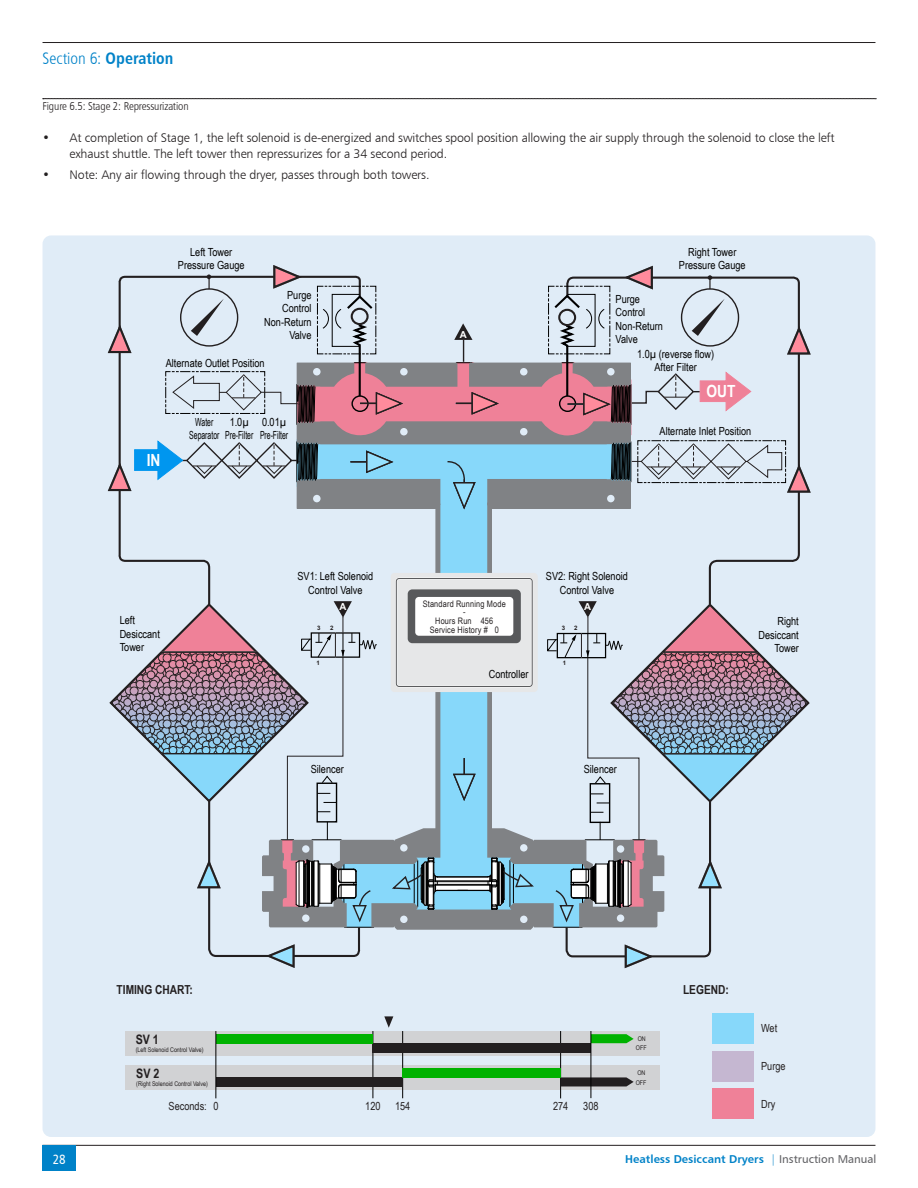
<style>
.page{position:relative;width:918px;height:1188px;background:#fff}
.page>*{position:absolute;margin:0;border:0;box-sizing:border-box;transform-origin:0 0}
.t1{font:700 16.8px "Arial Narrow";color:#fff}
.t2{font:16.5px "Humanist 777 BT Light Condensed B";letter-spacing:.005em;color:#0082c8}
.t3{font:13.35px "Humanist 777 BT Roman Condensed B";color:#fff}
.t4{font:700 13.05px "Arial Narrow";color:#231f20}
.t5{font:12.45px/16.2px "Humanist 777 BT Light B";letter-spacing:-.01em;color:#231f20}
.t6{font:700 12.45px "Arial Narrow";color:#231f20}
.t7{font:11.4px "Humanist 777 BT Bold B";color:#0082c8}
.t8{font:11.4px "Humanist 777 BT Light Condensed B";letter-spacing:-.01em;color:#231f20}
.t9{font:11.25px/13.4px "Arial Narrow";color:#000;text-align:center}
.t10{font:11.25px "Arial Narrow";color:#231f20}
.t11{font:11.25px/12.6px "Arial Narrow";color:#000;text-align:center;scale:.75 1}
.t12{font:700 9.75px "Arial";color:#fff}
.t13{font:9px/8.7px "Arial Narrow";letter-spacing:.02em;color:#231f20;text-align:center}
.t14{font:6.45px/8.9px "Arial Narrow";color:#231f20}
.t15{font:700 6.15px "Arial";color:#231f20}
.s1{font-family:"Humanist 777 BT Bold Condensed B"}
.s2{font-family:"Humanist 777 BT Light B"}
.s3{font-family:"Humanist 777 BT Roman B";color:#636366}
</style>
<div class="page">
<hr style="left:43px;top:42px;width:832px;height:1px;background:#231f20">
<hr style="left:43px;top:1145px;width:832px;height:1px;background:#231f20">
<div style="left:43px;top:1145px;width:33px;height:26px;background:#0082c8"></div>
<div style="left:43px;top:235px;width:832px;height:902px;background:#e0ecf7;border-radius:9px"></div>
<svg style="left:43px;top:98px;width:833px;height:1px"></svg>
<svg style="left:377px;top:509px;width:170px;height:421px"></svg>
<svg style="left:118px;top:509px;width:93px;height:92px"></svg>
<svg style="left:708px;top:509px;width:92px;height:92px"></svg>
<svg style="left:452px;top:758px;width:25px;height:43px"></svg>
<svg style="left:392px;top:858px;width:142px;height:52px;background:#78a7bb"></svg>
<svg style="left:547px;top:601px;width:263px;height:368px"></svg>
<svg style="left:109px;top:601px;width:268px;height:367px"></svg>
<svg style="left:107px;top:265px;width:704px;height:244px"></svg>
<div style="left:351px;top:308px;width:18px;height:17px;border:2px solid #231f20;border-radius:50%"></div>
<div style="left:125px;top:1031px;width:535px;height:24px;background:#d1d2d4"></div>
<div style="left:125px;top:1065px;width:535px;height:24px;background:#d1d2d4"></div>
<hr style="left:373px;top:1031px;width:1px;height:67px;background:#000">
<hr style="left:402px;top:1031px;width:1px;height:67px;background:#000">
<hr style="left:560px;top:1031px;width:1px;height:67px;background:#000">
<div style="left:373px;top:1043px;width:218px;height:9px;background:#231f20"></div>
<svg style="left:592px;top:1034px;width:42px;height:9px"></svg>
<div style="left:216px;top:1034px;width:157px;height:9px;background:#00b200"></div>
<div style="left:216px;top:1077px;width:187px;height:9px;background:#231f20"></div>
<svg style="left:561px;top:1077px;width:73px;height:9px"></svg>
<div style="left:403px;top:1068px;width:158px;height:9px;background:#00b200"></div>
<hr style="left:216px;top:1031px;width:1px;height:67px;background:#000">
<hr style="left:591px;top:1031px;width:1px;height:67px;background:#000">
<div style="left:712px;top:1013px;width:42px;height:31px;background:#87d8fa"></div>
<div style="left:712px;top:1052px;width:42px;height:30px;background:#c5b7d1"></div>
<div style="left:712px;top:1089px;width:42px;height:30px;background:#ef8198"></div>
<div style="left:391px;top:573px;width:147px;height:119px;background:#e6e7e8;border-radius:4px"></div>
<div style="left:395px;top:578px;width:138px;height:109px;border:2px solid #fff;border-radius:3px"></div>
<div style="left:396px;top:578px;width:136px;height:109px;border:1px solid #58595b;border-radius:3px"></div>
<div style="left:408px;top:589px;width:113px;height:54px;background:#58595b;border-radius:5px"></div>
<div style="left:415px;top:597px;width:98px;height:39px;background:#fff;border-radius:4px"></div>
<svg style="left:384px;top:1016px;width:9px;height:12px"></svg>
<p class="t2" style="left:43px;top:48px;width:132px">Section 6: <span class="s1">Operation</span></p>
<p class="t8" style="left:43px;top:99px;width:148px">Figure 6.5: Stage 2: Repressurization</p>
<p class="t5" style="left:70px;top:129px;width:767px;text-indent:-27px">• At completion of Stage 1, the left solenoid is de-energized and switches spool position allowing the air supply through the solenoid to close the left exhaust shuttle. The left tower then repressurizes for a 34 second period.</p>
<p class="t5" style="left:43px;top:166px;width:389px">• Note: Any air flowing through the dryer, passes through both towers.</p>
<p class="t9" style="left:178px;top:245px;width:68px">Left Tower<br>Pressure Gauge</p>
<p class="t9" style="left:679px;top:245px;width:68px">Right Tower<br>Pressure Gauge</p>
<p class="t9" style="left:264px;top:288px;width:49px;text-align:right">Purge<br>Control<br>Non-Return<br>Valve</p>
<p class="t9" style="left:616px;top:292px;width:49px;text-align:left">Purge<br>Control<br>Non-Return<br>Valve</p>
<p class="t12" style="left:460px;top:328px;width:8px">A</p>
<p class="t9" style="left:166px;top:356px;width:100px">Alternate Outlet Position</p>
<p class="t1" style="left:147px;top:447px;width:15px">IN</p>
<p class="t9" style="left:260px;top:416px;width:30px;line-height:12.6px;text-align:left">0.01µ<br>Pre-Filter</p>
<p class="t9" style="left:225px;top:416px;width:30px;line-height:12.6px">1.0µ<br>Pre-Filter</p>
<p class="t11" style="left:189px;top:416px;width:42px">Water<br>Separator</p>
<p class="t9" style="left:637px;top:346px;width:79px">1.0µ (reverse flow)<br>After Filter</p>
<p class="t1" style="left:707px;top:379px;width:31px">OUT</p>
<p class="t9" style="left:660px;top:424px;width:93px">Alternate Inlet Position</p>
<p class="t9" style="left:297px;top:569px;width:77px">SV1: Left Solenoid<br>Control Valve</p>
<p class="t9" style="left:546px;top:569px;width:84px">SV2: Right Solenoid<br>Control Valve</p>
<p class="t13" style="left:423px;top:599px;width:85px">Standard Running Mode -<br>Hours Run 456<br>Service History # 0</p>
<p class="t12" style="left:339px;top:600px;width:8px">A</p>
<p class="t12" style="left:584px;top:600px;width:8px">A</p>
<p class="t9" style="left:120px;top:613px;width:42px;text-align:left">Left<br>Desiccant<br>Tower</p>
<p class="t9" style="left:759px;top:614px;width:42px;text-align:right">Right<br>Desiccant<br>Tower</p>
<p class="t15" style="left:317px;top:624px;width:5px">3</p>
<p class="t15" style="left:574px;top:624px;width:5px">2</p>
<p class="t15" style="left:317px;top:658px;width:5px">1</p>
<p class="t15" style="left:562px;top:624px;width:5px">3</p>
<p class="t15" style="left:563px;top:658px;width:5px">1</p>
<p class="t15" style="left:330px;top:624px;width:5px">2</p>
<p class="t9" style="left:489px;top:667px;width:41px">Controller</p>
<p class="t9" style="left:311px;top:762px;width:35px">Silencer</p>
<p class="t9" style="left:584px;top:762px;width:35px">Silencer</p>
<p class="t6" style="left:117px;top:981px;width:78px">TIMING CHART:</p>
<p class="t4" style="left:136px;top:1029px;width:25px">SV 1</p>
<p class="t14" style="left:136px;top:1045px;width:69px">(Left Solenoid Control Valve)</p>
<p class="t4" style="left:136px;top:1063px;width:25px">SV 2</p>
<p class="t14" style="left:136px;top:1079px;width:73px">(Right Solenoid Control Valve)</p>
<p class="t10" style="left:169px;top:1098px;width:51px">Seconds: 0</p>
<p class="t10" style="left:365px;top:1098px;width:17px">120</p>
<p class="t10" style="left:395px;top:1098px;width:17px">154</p>
<p class="t10" style="left:553px;top:1098px;width:17px">274</p>
<p class="t10" style="left:583px;top:1098px;width:17px">308</p>
<p class="t14" style="left:636px;top:1034px;width:12px">ON<br>OFF</p>
<p class="t14" style="left:637px;top:1068px;width:10px">ON</p>
<p class="t14" style="left:636px;top:1078px;width:12px">OFF</p>
<p class="t6" style="left:683px;top:981px;width:47px">LEGEND:</p>
<p class="t10" style="left:761px;top:1020px;width:18px">Wet</p>
<p class="t10" style="left:761px;top:1057px;width:26px">Purge</p>
<p class="t10" style="left:761px;top:1096px;width:16px">Dry</p>
<p class="t3" style="left:53px;top:1151px;width:14px">28</p>
<p class="t7" style="left:625px;top:1152px;width:253px">Heatless Desiccant Dryers <span class="s2">|</span> <span class="s3">Instruction Manual</span></p>
</div>
